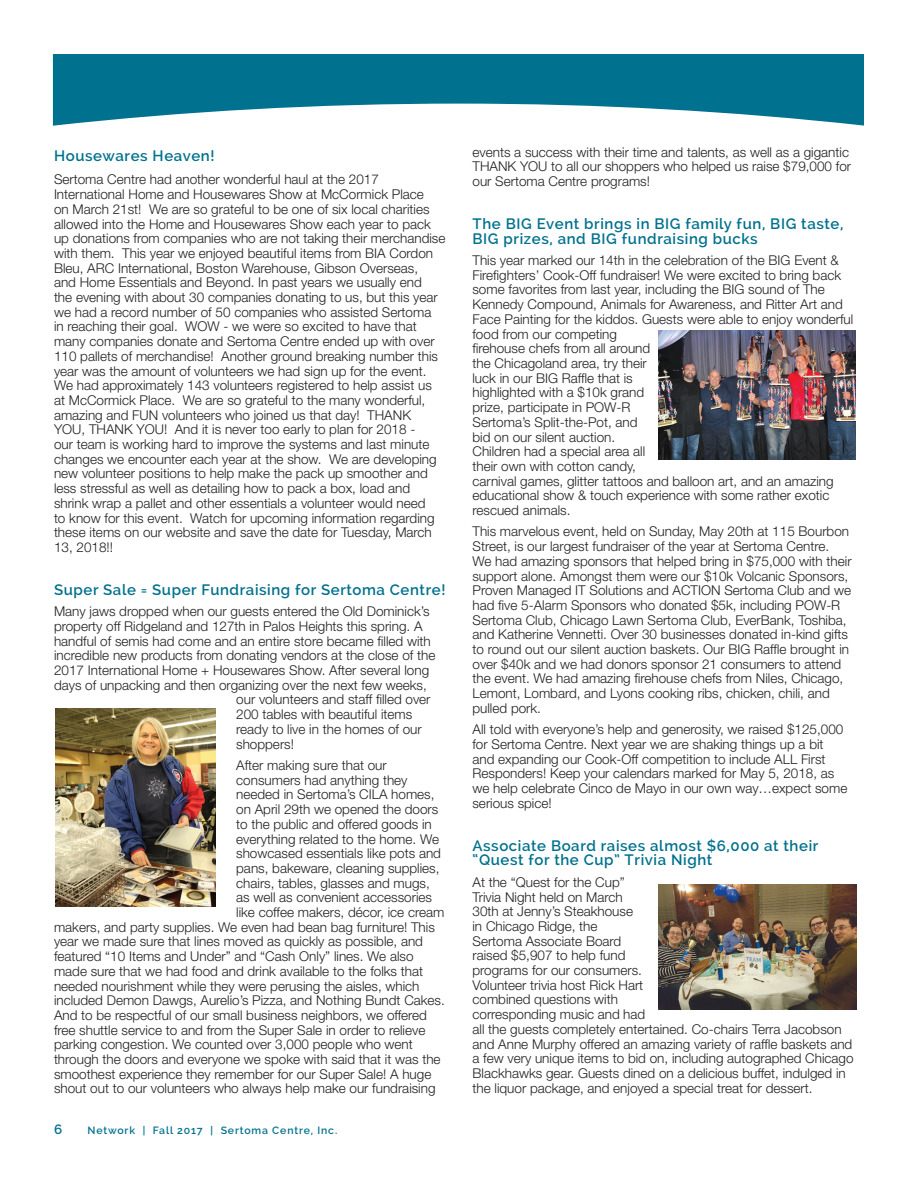
<style>
.page{position:relative;width:918px;height:1188px;background:#fff}
.page>*{position:absolute;margin:0;border:0;box-sizing:border-box;transform-origin:0 0}
.t1{font:600 15px/14.7px "Raleway";letter-spacing:.04em;color:#00718e}
.t2{font:300 13.5px/14.7px "Helvetica Neue LT Std";color:#231f20}
.t3{font:600 13.5px "Raleway";color:#00718e}
.t4{font:600 10.5px "Raleway";letter-spacing:.08em;color:#00718e}
</style>
<div class="page">
<img style="left:658px;top:331px;width:198px;height:128px">
<img style="left:56px;top:709px;width:160px;height:198px">
<img style="left:659px;top:884px;width:198px;height:126px">
<svg style="left:53px;top:54px;width:811px;height:72px;fill:#00718e"></svg>
<p class="t1" style="left:54px;top:148px;width:162px">Housewares Heaven!</p>
<p class="t2" style="left:54px;top:172px;width:393px">Sertoma Centre had another wonderful haul at the 2017<br>International Home and Housewares Show at McCormick Place<br>on March 21st! We are so grateful to be one of six local charities allowed into the Home and Housewares Show each year to pack up donations from companies who are not taking their merchandise with them. This year we enjoyed beautiful items from BIA Cordon Bleu, ARC International, Boston Warehouse, Gibson Overseas,<br>and Home Essentials and Beyond. In past years we usually end<br>the evening with about 30 companies donating to us, but this year we had a record number of 50 companies who assisted Sertoma<br>in reaching their goal. WOW - we were so excited to have that many companies donate and Sertoma Centre ended up with over 110 pallets of merchandise! Another ground breaking number this year was the amount of volunteers we had sign up for the event.<br>We had approximately 143 volunteers registered to help assist us at McCormick Place. We are so grateful to the many wonderful, amazing and FUN volunteers who joined us that day! THANK YOU, THANK YOU! And it is never too early to plan for 2018 -<br>our team is working hard to improve the systems and last minute changes we encounter each year at the show. We are developing new volunteer positions to help make the pack up smoother and less stressful as well as detailing how to pack a box, load and shrink wrap a pallet and other essentials a volunteer would need<br>to know for this event. Watch for upcoming information regarding these items on our website and save the date for Tuesday, March 13, 2018!!</p>
<p class="t1" style="left:54px;top:582px;width:393px">Super Sale = Super Fundraising for Sertoma Centre!</p>
<p class="t2" style="left:54px;top:604px;width:377px">Many jaws dropped when our guests entered the Old Dominick’s</p>
<p class="t2" style="left:54px;top:619px;width:370px">property off Ridgeland and 127th in Palos Heights this spring. A</p>
<p class="t2" style="left:54px;top:633px;width:378px">handful of semis had come and an entire store became filled with</p>
<p class="t2" style="left:54px;top:648px;width:383px">incredible new products from donating vendors at the close of the</p>
<p class="t2" style="left:54px;top:663px;width:377px">2017 International Home + Housewares Show. After several long</p>
<p class="t2" style="left:54px;top:677px;width:374px">days of unpacking and then organizing over the next few weeks,</p>
<p class="t2" style="left:236px;top:692px;width:196px">our volunteers and staff filled over</p>
<p class="t2" style="left:236px;top:707px;width:178px">200 tables with beautiful items</p>
<p class="t2" style="left:236px;top:721px;width:187px">ready to live in the homes of our</p>
<p class="t2" style="left:236px;top:736px;width:59px">shoppers!</p>
<p class="t2" style="left:236px;top:758px;width:152px">After making sure that our</p>
<p class="t2" style="left:236px;top:772px;width:173px">consumers had anything they</p>
<p class="t2" style="left:236px;top:787px;width:200px">needed in Sertoma’s CILA homes,</p>
<p class="t2" style="left:236px;top:802px;width:204px">on April 29th we opened the doors</p>
<p class="t2" style="left:236px;top:816px;width:197px">to the public and offered goods in</p>
<p class="t2" style="left:236px;top:831px;width:204px">everything related to the home. We</p>
<p class="t2" style="left:236px;top:846px;width:206px">showcased essentials like pots and</p>
<p class="t2" style="left:236px;top:861px;width:205px">pans, bakeware, cleaning supplies,</p>
<p class="t2" style="left:236px;top:875px;width:195px">chairs, tables, glasses and mugs,</p>
<p class="t2" style="left:236px;top:890px;width:197px">as well as convenient accessories</p>
<p class="t2" style="left:236px;top:905px;width:210px">like coffee makers, décor, ice cream</p>
<p class="t2" style="left:54px;top:919px;width:382px">makers, and party supplies. We even had bean bag furniture! This</p>
<p class="t2" style="left:54px;top:934px;width:371px">year we made sure that lines moved as quickly as possible, and</p>
<p class="t2" style="left:54px;top:949px;width:361px">featured “10 Items and Under” and “Cash Only” lines. We also</p>
<p class="t2" style="left:54px;top:963px;width:371px">made sure that we had food and drink available to the folks that</p>
<p class="t2" style="left:54px;top:978px;width:367px">needed nourishment while they were perusing the aisles, which</p>
<p class="t2" style="left:54px;top:993px;width:392px">included Demon Dawgs, Aurelio’s Pizza, and Nothing Bundt Cakes.</p>
<p class="t2" style="left:54px;top:1008px;width:375px">And to be respectful of our small business neighbors, we offered</p>
<p class="t2" style="left:54px;top:1022px;width:373px">free shuttle service to and from the Super Sale in order to relieve</p>
<p class="t2" style="left:54px;top:1037px;width:360px">parking congestion. We counted over 3,000 people who went</p>
<p class="t2" style="left:54px;top:1052px;width:388px">through the doors and everyone we spoke with said that it was the</p>
<p class="t2" style="left:54px;top:1066px;width:379px">smoothest experience they remember for our Super Sale! A huge</p>
<p class="t2" style="left:54px;top:1081px;width:383px">shout out to our volunteers who always help make our fundraising</p>
<p class="t3" style="left:54px;top:1121px;width:10px">6</p>
<p class="t4" style="left:87px;top:1124px;width:251px">Network | Fall 2017 | Sertoma Centre, Inc.</p>
<p class="t2" style="left:472px;top:144px;width:380px">events a success with their time and talents, as well as a gigantic<br>THANK YOU to all our shoppers who helped us raise $79,000 for our Sertoma Centre programs!</p>
<p class="t1" style="left:472px;top:216px;width:372px">The BIG Event brings in BIG family fun, BIG taste,<br>BIG prizes, and BIG fundraising bucks</p>
<p class="t2" style="left:472px;top:253px;width:382px">This year marked our 14th in the celebration of the BIG Event &amp; Firefighters’ Cook-Off fundraiser! We were excited to bring back some favorites from last year, including the BIG sound of The Kennedy Compound, Animals for Awareness, and Ritter Art and Face Painting for the kiddos. Guests were able to enjoy wonderful food from our competing<br>firehouse chefs from all around<br>the Chicagoland area, try their<br>luck in our BIG Raffle that is<br>highlighted with a $10k grand<br>prize, participate in POW-R<br>Sertoma’s Split-the-Pot, and<br>bid on our silent auction.<br>Children had a special area all<br>their own with cotton candy,<br>carnival games, glitter tattoos and balloon art, and an amazing educational show &amp; touch experience with some rather exotic rescued animals.</p>
<p class="t2" style="left:472px;top:524px;width:381px">This marvelous event, held on Sunday, May 20th at 115 Bourbon Street, is our largest fundraiser of the year at Sertoma Centre.<br>We had amazing sponsors that helped bring in $75,000 with their support alone. Amongst them were our $10k Volcanic Sponsors, Proven Managed IT Solutions and ACTION Sertoma Club and we had five 5-Alarm Sponsors who donated $5k, including POW-R Sertoma Club, Chicago Lawn Sertoma Club, EverBank, Toshiba, and Katherine Vennetti. Over 30 businesses donated in-kind gifts to round out our silent auction baskets. Our BIG Raffle brought in over $40k and we had donors sponsor 21 consumers to attend the event. We had amazing firehouse chefs from Niles, Chicago, Lemont, Lombard, and Lyons cooking ribs, chicken, chili, and pulled pork.</p>
<p class="t2" style="left:472px;top:722px;width:376px">All told with everyone’s help and generosity, we raised $125,000 for Sertoma Centre. Next year we are shaking things up a bit and expanding our Cook-Off competition to include ALL First Responders! Keep your calendars marked for May 5, 2018, as we help celebrate Cinco de Mayo in our own way…expect some serious spice!</p>
<p class="t1" style="left:472px;top:838px;width:347px">Associate Board raises almost $6,000 at their “Quest for the Cup” Trivia Night</p>
<p class="t2" style="left:472px;top:874px;width:383px">At the “Quest for the Cup”<br>Trivia Night held on March<br>30th at Jenny’s Steakhouse<br>in Chicago Ridge, the<br>Sertoma Associate Board<br>raised $5,907 to help fund<br>programs for our consumers.<br>Volunteer trivia host Rick Hart<br>combined questions with<br>corresponding music and had<br>all the guests completely entertained. Co-chairs Terra Jacobson and Anne Murphy offered an amazing variety of raffle baskets and a few very unique items to bid on, including autographed Chicago Blackhawks gear. Guests dined on a delicious buffet, indulged in the liquor package, and enjoyed a special treat for dessert.</p>
</div>
